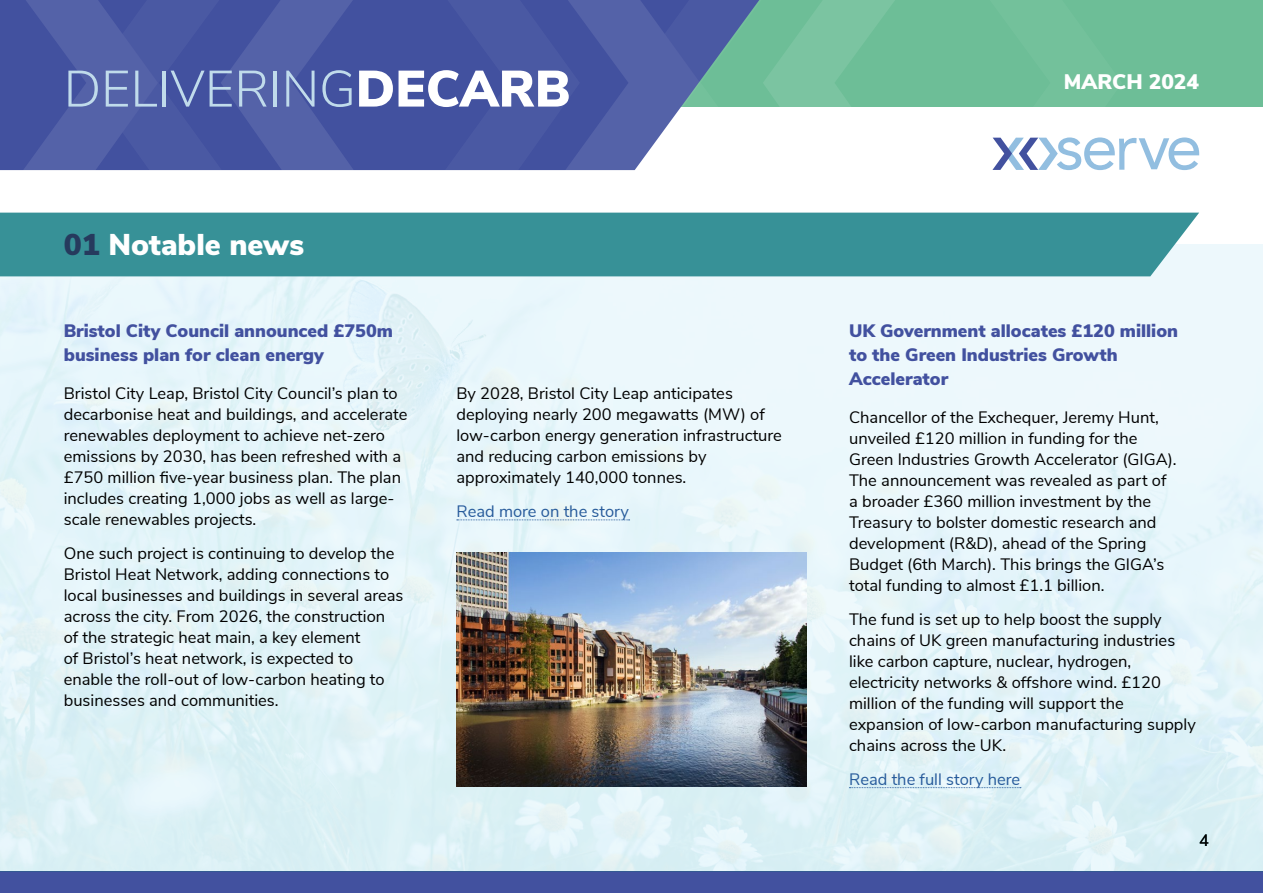
<style>
.page{position:relative;width:1263px;height:893px;background:#fff}
.page>*{position:absolute;margin:0;border:0;box-sizing:border-box;transform-origin:0 0}
.t1{font:300 51px "Nunito Sans";color:#c0dbeb}
.t2{font:900 30px "Nunito Sans";color:#fff}
.t3{font:900 21px "Nunito Sans";color:#fff}
.t4{font:900 18px/24px "Nunito Sans";color:#42519f}
.t5{font:16.5px/21px "Nunito Sans";color:#000}
.t6{font:16.5px "Nunito Sans";color:#275b9b}
.s1{font-weight:900;color:#fff}
.s2{color:#263a5d}
</style>
<div class="page">
<div style="left:361px;top:0;width:902px;height:106px;background:#6dbe97"></div>
<div style="left:0;top:872px;width:1263px;height:21px;background:#42519f"></div>
<svg style="left:0;top:0;width:1199px;height:170px"></svg>
<div style="left:0;top:244px;width:1263px;height:628px;background:linear-gradient(to bottom,#ecf8fc,#dcf1f6)"></div>
<div style="left:0;top:213px;width:1199px;height:63px;background:#379197"></div>
<svg style="left:457px;top:519px;width:173px;height:1px"></svg>
<svg style="left:849px;top:787px;width:172px;height:1px"></svg>
<img style="left:456px;top:553px;width:350px;height:234px">
<h1 class="t1" style="left:64px;top:52px;width:508px">DELIVERING<span class="s1">DECARB</span></h1>
<p class="t3" style="left:1064px;top:67px;width:137px">MARCH 2024</p>
<h2 class="t2" style="left:64px;top:223px;width:242px"><span class="s2">01</span> Notable news</h2>
<p class="t4" style="left:64px;top:318px;width:331px">Bristol City Council announced £750m business plan for clean energy</p>
<p class="t5" style="left:64px;top:382px;width:345px">Bristol City Leap, Bristol City Council’s plan to decarbonise heat and buildings, and accelerate renewables deployment to achieve net-zero emissions by 2030, has been refreshed with a £750 million five-year business plan. The plan includes creating 1,000 jobs as well as large&shy;scale renewables projects.</p>
<p class="t5" style="left:64px;top:542px;width:341px">One such project is continuing to develop the Bristol Heat Network, adding connections to local businesses and buildings in several areas across the city. From 2026, the construction of the strategic heat main, a key element<br>of Bristol’s heat network, is expected to enable the roll-out of low-carbon heating to businesses and communities.</p>
<p class="t5" style="left:456px;top:382px;width:327px">By 2028, Bristol City Leap anticipates deploying nearly 200 megawatts (MW) of low-carbon energy generation infrastructure and reducing carbon emissions by approximately 140,000 tonnes.</p>
<p class="t6" style="left:456px;top:499px;width:174px">Read more on the story</p>
<p class="t4" style="left:849px;top:318px;width:330px">UK Government allocates £120 million to the Green Industries Growth<br>Accelerator</p>
<p class="t5" style="left:849px;top:406px;width:329px">Chancellor of the Exchequer, Jeremy Hunt, unveiled £120 million in funding for the Green Industries Growth Accelerator (GIGA).<br>The announcement was revealed as part of a broader £360 million investment by the Treasury to bolster domestic research and development (R&amp;D), ahead of the Spring Budget (6th March). This brings the GIGA’s total funding to almost £1.1 billion.</p>
<p class="t5" style="left:849px;top:608px;width:348px">The fund is set up to help boost the supply chains of UK green manufacturing industries like carbon capture, nuclear, hydrogen, electricity networks &amp; offshore wind. £120 million of the funding will support the expansion of low-carbon manufacturing supply chains across the UK.</p>
<p class="t6" style="left:849px;top:767px;width:173px">Read the full story here</p>
<p class="t5" style="left:1199px;top:829px;width:11px">4</p>
</div>
